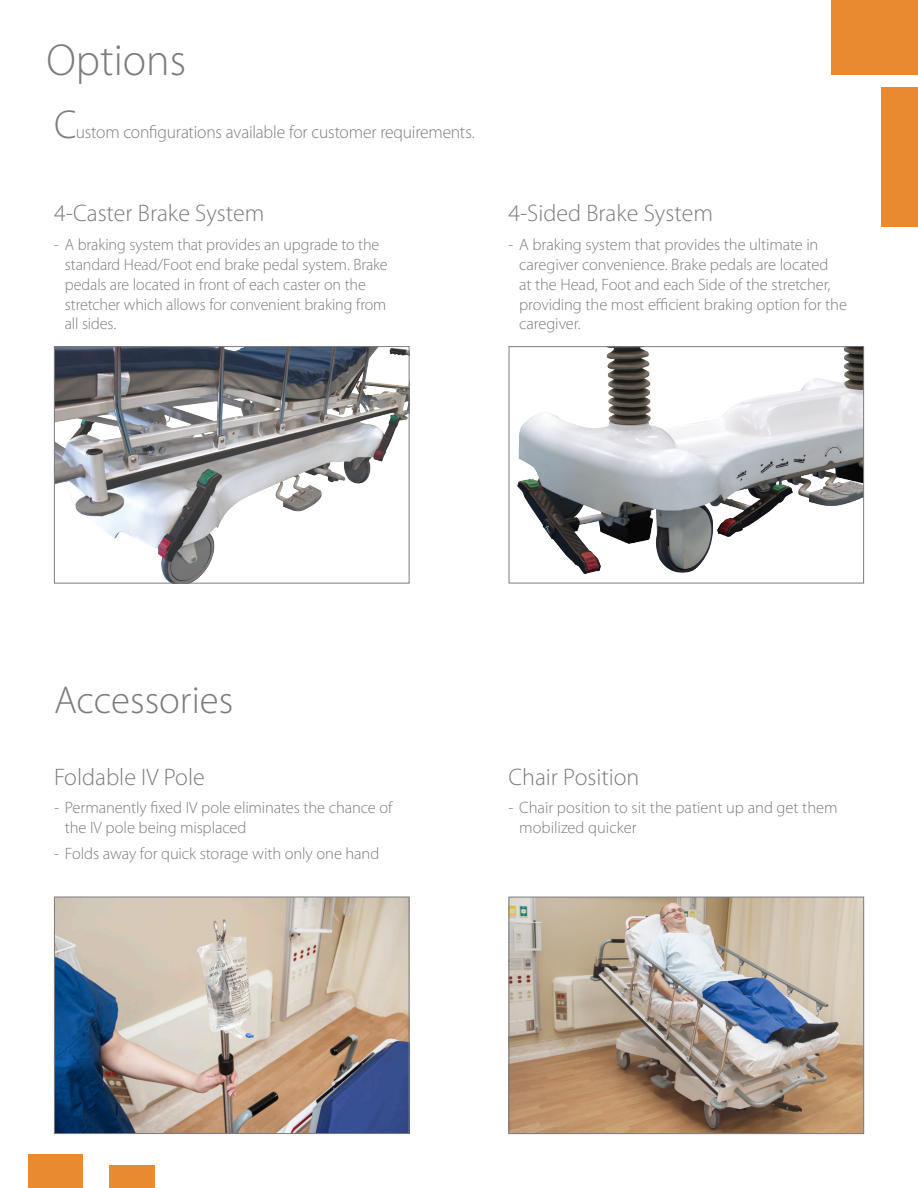
<style>
.page{position:relative;width:918px;height:1188px;background:#fff}
.page>*{position:absolute;margin:0;border:0;box-sizing:border-box;transform-origin:0 0}
.large_headings{font:300 45px "Myriad Pro";color:#7a7c7f}
.product_text{font:300 40.5px "Myriad Pro";color:#7a7c7f}
.subheadings_2{font:300 39px "Myriad Pro";color:#7a7c7f}
.subheadings_2-2{font:300 24px "Myriad Pro";color:#7a7c7f}
.product_text-2{font:300 18px "Myriad Pro";letter-spacing:-.015em;color:#7a7c7f}
.t1{font:300 16.5px/19.8px "Myriad Pro";letter-spacing:-.005em;color:#7a7c7f}
</style>
<div class="page">
<div style="left:29px;top:1154px;width:54px;height:34px;background:#ea8a30"></div>
<div style="left:109px;top:1165px;width:46px;height:23px;background:#ea8a30"></div>
<div style="left:832px;top:0;width:86px;height:74px;background:#ea8a30"></div>
<div style="left:881px;top:88px;width:37px;height:139px;background:#ea8a30"></div>
<img style="left:56px;top:899px;width:351px;height:233px">
<div style="left:54px;top:897px;width:355px;height:237px;border:1px solid #7a7c7f"></div>
<img style="left:517px;top:348px;width:345px;height:226px">
<div style="left:509px;top:346px;width:355px;height:238px;border:1px solid #7a7c7f"></div>
<img style="left:511px;top:899px;width:351px;height:233px">
<div style="left:509px;top:897px;width:355px;height:237px;border:1px solid #7a7c7f"></div>
<img style="left:56px;top:348px;width:351px;height:234px">
<div style="left:54px;top:346px;width:355px;height:238px;border:1px solid #7a7c7f"></div>
<p class="large_headings" style="left:46px;top:32px;width:141px">Options</p>
<p class="product_text" style="left:54px;top:101px;width:24px">C</p>
<p class="product_text-2" style="left:76px;top:122px;width:401px">ustom configurations available for customer requirements.</p>
<p class="subheadings_2-2" style="left:54px;top:199px;width:212px">4-Caster Brake System</p>
<p class="t1" style="left:65px;top:235px;width:324px;text-indent:-11px">- A braking system that provides an upgrade to the standard Head/Foot end brake pedal system. Brake pedals are located in front of each caster on the stretcher which allows for convenient braking from all sides.</p>
<p class="subheadings_2-2" style="left:508px;top:199px;width:206px">4-Sided Brake System</p>
<p class="t1" style="left:519px;top:235px;width:329px;text-indent:-11px">- A braking system that provides the ultimate in caregiver convenience. Brake pedals are located<br>at the Head, Foot and each Side of the stretcher, providing the most efficient braking option for the caregiver.</p>
<p class="subheadings_2" style="left:54px;top:677px;width:181px">Accessories</p>
<p class="subheadings_2-2" style="left:54px;top:762px;width:152px">Foldable IV Pole</p>
<p class="t1" style="left:65px;top:798px;width:329px;text-indent:-11px">- Permanently fixed IV pole eliminates the chance of the IV pole being misplaced</p>
<p class="t1" style="left:54px;top:843px;width:327px">- Folds away for quick storage with only one hand</p>
<p class="subheadings_2-2" style="left:509px;top:762px;width:133px">Chair Position</p>
<p class="t1" style="left:519px;top:798px;width:320px;text-indent:-11px">- Chair position to sit the patient up and get them mobilized quicker</p>
</div>
